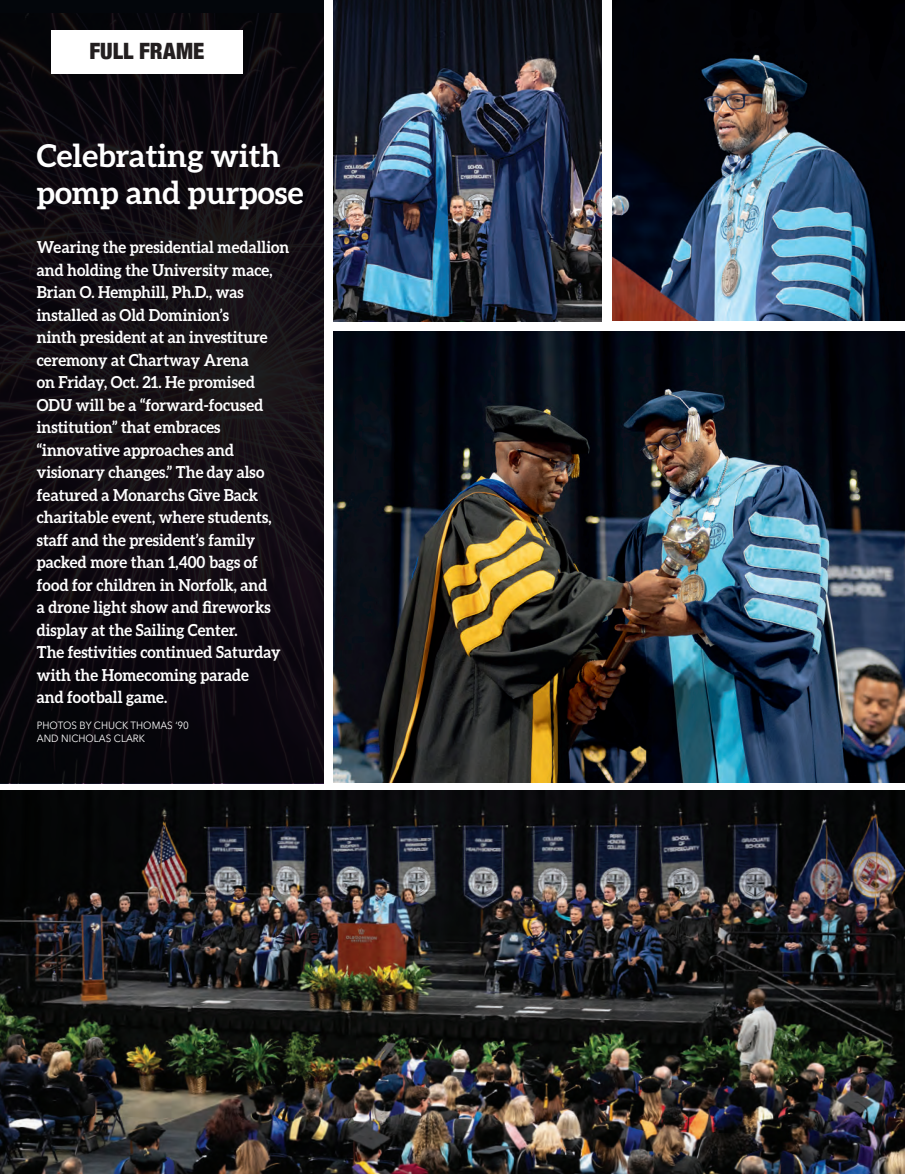
<style>
.page{position:relative;width:918px;height:1174px;background:#fff}
.page>*{position:absolute;margin:0;border:0;box-sizing:border-box;transform-origin:0 0}
.t1{font:700 31.5px/37.8px "Aleo";color:#fff}
.t2{font:900 condensed 22.5px "Helvetica Neue";color:#231f20}
.t3{font:700 16.5px/22.5px "Aleo";color:#fff;scale:.94 1}
.t4{font:10.5px/12.6px "Avenir Next";color:#fff;scale:.94 1}
</style>
<div class="page">
<img style="left:0;top:790px;width:904px;height:384px">
<img style="left:333px;top:0;width:269px;height:321px">
<img style="left:333px;top:331px;width:571px;height:452px">
<img style="left:612px;top:0;width:292px;height:321px">
<svg style="left:0;top:0;width:324px;height:783px;background:#100b11"></svg>
<div style="left:51px;top:30px;width:192px;height:44px;background:#fff"></div>
<h2 class="t2" style="left:89px;top:33px;width:116px">FULL FRAME</h2>
<h1 class="t1" style="left:37px;top:136px;width:268px">Celebrating with pomp and purpose</h1>
<p class="t3" style="left:37px;top:236px;width:270px">Wearing the presidential medallion and holding the University mace,<br>Brian O. Hemphill, Ph.D., was installed as Old Dominion’s<br>ninth president at an investiture ceremony at Chartway Arena<br>on Friday, Oct. 21. He promised<br>ODU will be a “forward-focused institution” that embraces “innovative approaches and visionary changes.” The day also featured a Monarchs Give Back charitable event, where students, staff and the president’s family packed more than 1,400 bags of food for children in Norfolk, and<br>a drone light show and fireworks display at the Sailing Center.<br>The festivities continued Saturday with the Homecoming parade<br>and football game.</p>
<p class="t4" style="left:37px;top:719px;width:163px">PHOTOS BY CHUCK THOMAS ‘90<br>AND NICHOLAS CLARK</p>
</div>
